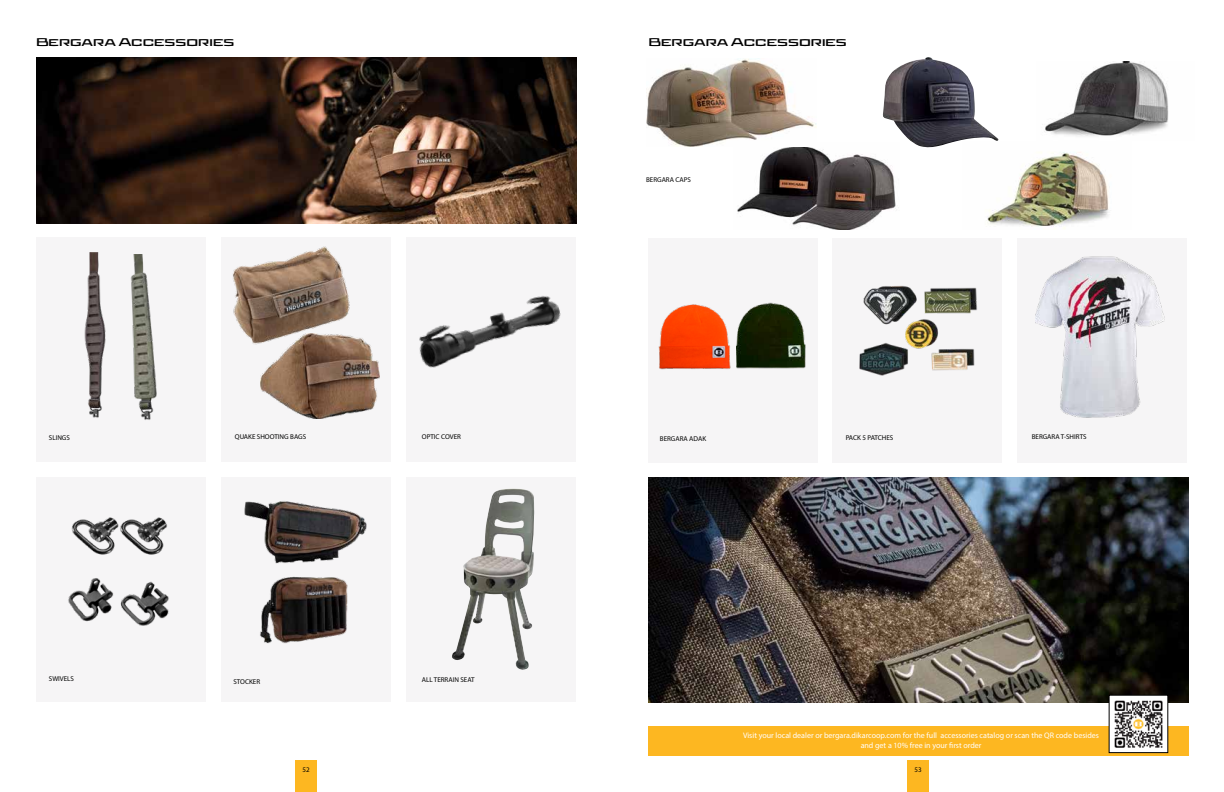
<style>
.page{position:relative;width:1224px;height:792px;background:#fff}
.page>*{position:absolute;margin:0;border:0;box-sizing:border-box;transform-origin:0 0}
.t1{font:700 13px "Aviano Future";color:#000}
.t2{font:8px/10px "Myriad Pro";color:#fff;text-align:center}
.t3{font:7px "Myriad Pro";color:#000}
</style>
<div class="page">
<img style="left:649px;top:477px;width:540px;height:225px">
<div style="left:648px;top:726px;width:541px;height:30px;background:#fdb721"></div>
<img style="left:1111px;top:697px;width:55px;height:54px">
<img style="left:882px;top:57px;width:117px;height:91px">
<img style="left:737px;top:142px;width:162px;height:88px">
<img style="left:646px;top:59px;width:170px;height:87px">
<img style="left:963px;top:141px;width:146px;height:88px">
<img style="left:1044px;top:61px;width:125px;height:75px">
<div style="left:406px;top:477px;width:170px;height:225px;background:#f6f5f6"></div>
<div style="left:221px;top:237px;width:169px;height:225px;background:#f6f5f6"></div>
<div style="left:221px;top:477px;width:169px;height:225px;background:#f6f5f6"></div>
<div style="left:406px;top:237px;width:170px;height:225px;background:#f6f5f6"></div>
<div style="left:36px;top:237px;width:170px;height:225px;background:#f6f5f6"></div>
<img style="left:84px;top:253px;width:22px;height:165px">
<img style="left:452px;top:489px;width:82px;height:181px">
<div style="left:36px;top:477px;width:170px;height:225px;background:#f6f5f6"></div>
<div style="left:832px;top:238px;width:169px;height:225px;background:#f6f5f6"></div>
<div style="left:1017px;top:238px;width:170px;height:225px;background:#f6f5f6"></div>
<div style="left:648px;top:238px;width:170px;height:225px;background:#f6f5f6"></div>
<img style="left:36px;top:57px;width:540px;height:166px">
<img style="left:233px;top:246px;width:117px;height:99px">
<img style="left:261px;top:333px;width:118px;height:86px">
<img style="left:130px;top:255px;width:27px;height:165px">
<img style="left:71px;top:517px;width:97px;height:38px">
<img style="left:68px;top:578px;width:101px;height:48px">
<img style="left:244px;top:501px;width:123px;height:63px">
<img style="left:260px;top:576px;width:88px;height:68px">
<img style="left:419px;top:296px;width:142px;height:72px">
<img style="left:1036px;top:256px;width:129px;height:162px">
<img style="left:859px;top:285px;width:119px;height:91px">
<img style="left:659px;top:304px;width:71px;height:66px">
<img style="left:736px;top:302px;width:70px;height:67px">
<div style="left:295px;top:760px;width:22px;height:32px;background:#fdb721"></div>
<div style="left:907px;top:760px;width:22px;height:32px;background:#fdb721"></div>
<h1 class="t1" style="left:36px;top:36px;width:200px">Bergara Accessories</h1>
<h1 class="t1" style="left:649px;top:36px;width:200px">Bergara Accessories</h1>
<p class="t3" style="left:49px;top:433px;width:23px">SLINGS</p>
<p class="t3" style="left:235px;top:433px;width:73px">QUAKE SHOOTING BAGS</p>
<p class="t3" style="left:422px;top:433px;width:41px">OPTIC COVER</p>
<p class="t3" style="left:49px;top:674px;width:27px">SWIVELS</p>
<p class="t3" style="left:422px;top:675px;width:54px">ALL TERRAIN SEAT</p>
<p class="t3" style="left:234px;top:677px;width:28px">STOCKER</p>
<p class="t3" style="left:646px;top:175px;width:46px">BERGARA CAPS</p>
<p class="t3" style="left:660px;top:434px;width:48px">BERGARA ADAK</p>
<p class="t3" style="left:846px;top:434px;width:49px">PACK 5 PATCHES</p>
<p class="t3" style="left:1032px;top:433px;width:56px">BERGARA T-SHIRTS</p>
<p class="t2" style="left:743px;top:730px;width:358px">Visit your local dealer or bergara.dikarcoop.com for the full accessories catalog or scan the QR code besides and get a 10% free in your first order</p>
<p class="t3" style="left:302px;top:766px;width:9px">52</p>
<p class="t3" style="left:914px;top:766px;width:9px">53</p>
</div>
